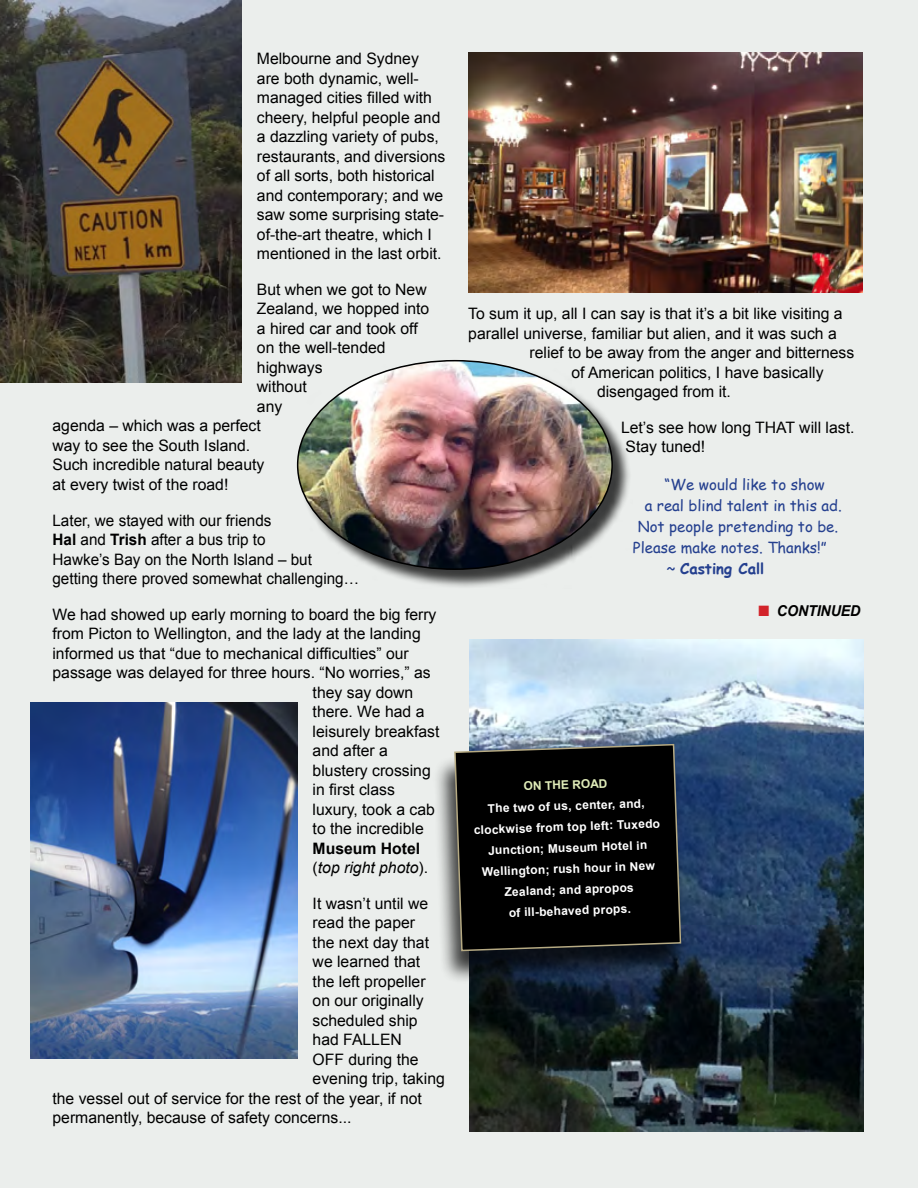
<style>
.page{position:relative;width:918px;height:1188px;background:#ebeeec}
.page>*{position:absolute;margin:0;border:0;box-sizing:border-box;transform-origin:0 0}
.t1{font:15.75px/19.5px "Arial";color:#000}
.t2{font:italic 15.75px/19.5px "Arial";color:#000}
.t3{font:15px "Comic Sans MS";color:#25408f}
.t4{font:700 15px "Comic Sans MS";color:#25408f}
.t5{font:italic 700 15px "Arial";letter-spacing:-.01em;color:#000;scale:.95 1}
.t6{font:700 12px/21px "Arial";color:#fff;text-align:center}
.t7{font:700 12px "Arial";color:#e0ecb9}
.s1{font-weight:700}
.s2{font-weight:700;font-style:normal}
.s3{font-style:normal}
.s4{font-weight:400}
.s5{color:#d2232a}
</style>
<div class="page">
<img style="left:0;top:0;width:242px;height:382px">
<img style="left:468px;top:53px;width:394px;height:239px">
<img style="left:31px;top:702px;width:267px;height:356px">
<img style="left:470px;top:639px;width:394px;height:493px">
<div style="left:299px;top:362px;width:333px;height:227px;background:#000;opacity:.75"></div>
<img style="left:298px;top:361px;width:314px;height:208px">
<div style="left:432px;top:748px;width:256px;height:237px;background:#000;opacity:.75"></div>
<svg style="left:453px;top:743px;width:229px;height:209px;background:#0a0b0b"></svg>
<p class="t1" style="left:257px;top:49px;width:190px">Melbourne and Sydney are both dynamic, well&shy;managed cities filled with cheery, helpful people and a dazzling variety of pubs, restaurants, and diversions of all sorts, both historical and contemporary; and we saw some surprising state&shy;of-the-art theatre, which I mentioned in the last orbit.</p>
<p class="t1" style="left:257px;top:280px;width:171px">But when we got to New</p>
<p class="t1" style="left:257px;top:299px;width:174px">Zealand, we hopped into</p>
<p class="t1" style="left:257px;top:319px;width:162px">a hired car and took off</p>
<p class="t1" style="left:257px;top:338px;width:130px">on the well-tended</p>
<p class="t1" style="left:257px;top:358px;width:67px">highways</p>
<p class="t1" style="left:257px;top:377px;width:51px">without</p>
<p class="t1" style="left:257px;top:397px;width:27px">any</p>
<p class="t1" style="left:53px;top:416px;width:210px">agenda – which was a perfect</p>
<p class="t1" style="left:53px;top:436px;width:199px">way to see the South Island.</p>
<p class="t1" style="left:53px;top:455px;width:213px">Such incredible natural beauty</p>
<p class="t1" style="left:53px;top:475px;width:177px">at every twist of the road!</p>
<p class="t1" style="left:52px;top:510px;width:308px">Later, we stayed with our friends<br><span class="s1">Hal</span> and <span class="s1">Trish</span> after a bus trip to<br>Hawke’s Bay on the North Island – but getting there proved somewhat challenging…</p>
<p class="t1" style="left:52px;top:605px;width:386px">We had showed up early morning to board the big ferry</p>
<p class="t1" style="left:52px;top:624px;width:370px">from Picton to Wellington, and the lady at the landing</p>
<p class="t1" style="left:52px;top:644px;width:358px">informed us that “due to mechanical difficulties” our</p>
<p class="t1" style="left:52px;top:663px;width:380px">passage was delayed for three hours. “No worries,” as</p>
<p class="t1" style="left:313px;top:683px;width:102px">they say down</p>
<p class="t1" style="left:313px;top:702px;width:113px">there. We had a</p>
<p class="t1" style="left:313px;top:722px;width:128px">leisurely breakfast</p>
<p class="t1" style="left:313px;top:741px;width:77px">and after a</p>
<p class="t1" style="left:313px;top:761px;width:120px">blustery crossing</p>
<p class="t1" style="left:313px;top:780px;width:84px">in first class</p>
<p class="t1" style="left:313px;top:800px;width:124px">luxury, took a cab</p>
<p class="t1" style="left:313px;top:819px;width:113px">to the incredible</p>
<p class="t2" style="left:313px;top:839px;width:117px"><span class="s2">Museum Hotel </span><span class="s3">(</span>top right photo<span class="s3">).</span></p>
<p class="t1" style="left:313px;top:894px;width:117px">It wasn’t until we</p>
<p class="t1" style="left:313px;top:913px;width:104px">read the paper</p>
<p class="t1" style="left:313px;top:933px;width:118px">the next day that</p>
<p class="t1" style="left:313px;top:952px;width:109px">we learned that</p>
<p class="t1" style="left:313px;top:972px;width:114px">the left propeller</p>
<p class="t1" style="left:313px;top:991px;width:113px">on our originally</p>
<p class="t1" style="left:313px;top:1011px;width:107px">scheduled ship</p>
<p class="t1" style="left:313px;top:1030px;width:91px">had FALLEN</p>
<p class="t1" style="left:313px;top:1050px;width:107px">OFF during the</p>
<p class="t1" style="left:313px;top:1069px;width:134px">evening trip, taking</p>
<p class="t1" style="left:52px;top:1089px;width:371px">the vessel out of service for the rest of the year, if not</p>
<p class="t1" style="left:52px;top:1108px;width:301px">permanently, because of safety concerns...</p>
<p class="t1" style="left:468px;top:304px;width:376px">To sum it up, all I can say is that it’s a bit like visiting a</p>
<p class="t1" style="left:468px;top:323px;width:370px">parallel universe, familiar but alien, and it was such a</p>
<p class="t1" style="left:530px;top:343px;width:326px">relief to be away from the anger and bitterness</p>
<p class="t1" style="left:572px;top:362px;width:254px">of American politics, I have basically</p>
<p class="t1" style="left:597px;top:382px;width:135px">disengaged from it.</p>
<p class="t1" style="left:621px;top:418px;width:235px">Let’s see how long THAT will last.<br>Stay tuned!</p>
<p class="t3" style="left:665px;top:473px;width:162px">“We would like to show</p>
<p class="t3" style="left:645px;top:494px;width:199px">a real blind talent in this ad.</p>
<p class="t3" style="left:638px;top:515px;width:202px">Not people pretending to be.</p>
<p class="t3" style="left:633px;top:536px;width:195px">Please make notes. Thanks!”</p>
<p class="t4" style="left:667px;top:557px;width:99px"><span class="s4">~</span> Casting Call</p>
<p class="t7" style="left:523px;top:778px;width:85px;rotate:-2deg">ON THE ROAD</p>
<p class="t6" style="left:473px;top:799px;width:188px;rotate:-2deg">The two of us, center, and, clockwise from top left: Tuxedo<br>Junction; Museum Hotel in<br>Wellington; rush hour in New<br>Zealand; and apropos<br>of ill-behaved props.</p>
<p class="t5" style="left:759px;top:600px;width:109px"><span class="s5">■</span> CONTINUED</p>
</div>
